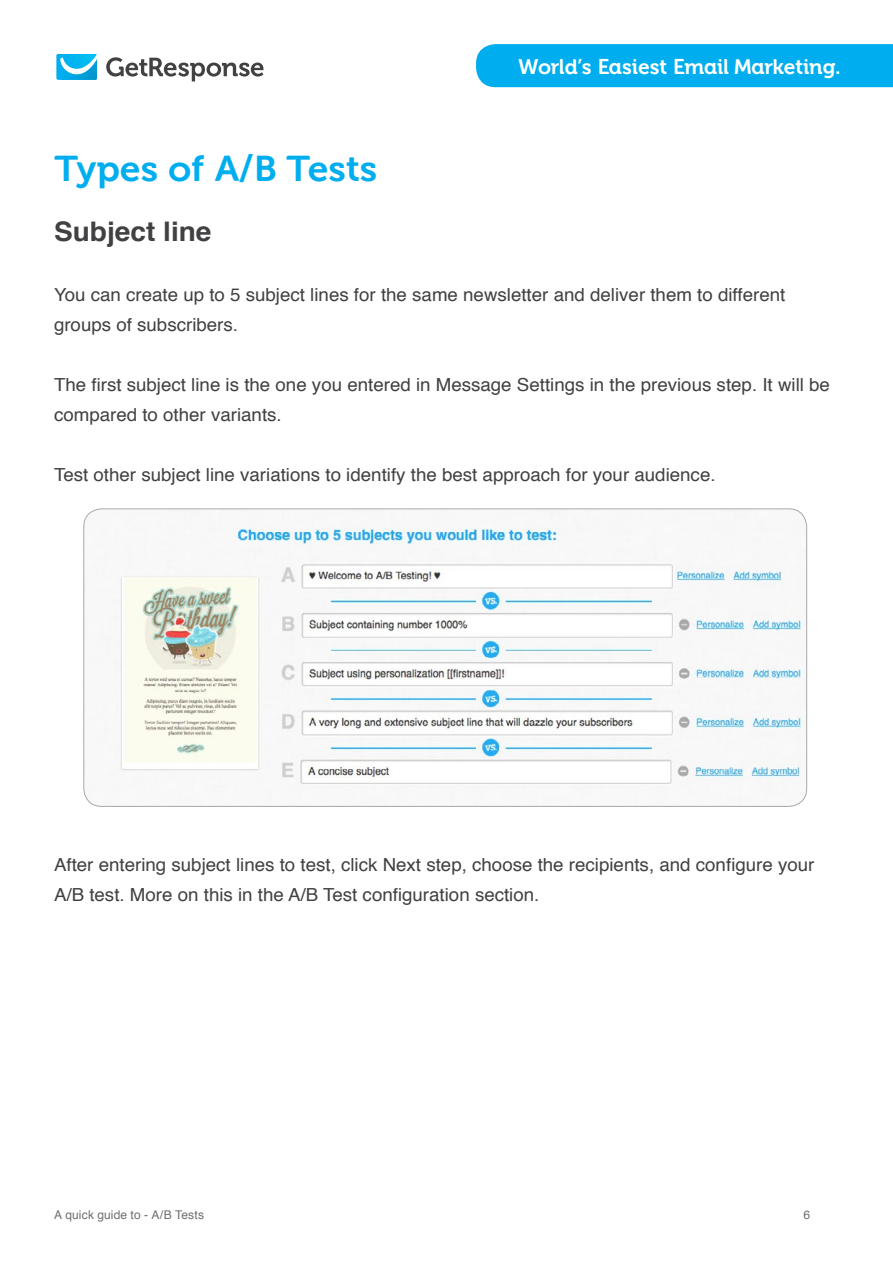
<style>
.page{position:relative;width:893px;height:1263px;background:#fff}
.page>*{position:absolute;margin:0;border:0;box-sizing:border-box;transform-origin:0 0}
.t1{font:36px "Get Response Pro";color:#00aeef;scale:1.04 1}
.t2{font:700 27px "Helvetica";color:#414042;scale:1.04 1}
.t3{font:21px "Get Response Pro";letter-spacing:-.005em;color:#fff}
.t4{font:18px/30px "Helvetica";color:#414042;scale:1.04 1}
.t5{font:12px "Helvetica";letter-spacing:.01em;color:#6d6e71}
</style>
<div class="page">
<div style="left:476px;top:44px;width:417px;height:43px;background:#00aeef"></div>
<svg style="left:106px;top:57px;width:157px;height:24px"></svg>
<div style="left:56px;top:54px;width:41px;height:26px;background:#00aeef;border-radius:2px"></div>
<img style="left:60px;top:74px;width:37px;height:6px">
<img style="left:78px;top:54px;width:19px;height:1px">
<svg style="left:60px;top:55px;width:37px;height:19px"></svg>
<img style="left:84px;top:509px;width:723px;height:297px">
<h1 class="t1" style="left:54px;top:148px;width:312px">Types of A/B Tests</h1>
<h2 class="t2" style="left:54px;top:209px;width:153px">Subject line</h2>
<p class="t3" style="left:519px;top:55px;width:324px">World’s Easiest Email Marketing.</p>
<p class="t4" style="left:54px;top:280px;width:705px">You can create up to 5 subject lines for the same newsletter and deliver them to different groups of subscribers.</p>
<p class="t4" style="left:54px;top:370px;width:748px">The first subject line is the one you entered in Message Settings in the previous step. It will be compared to other variants.</p>
<p class="t4" style="left:54px;top:460px;width:638px">Test other subject line variations to identify the best approach for your audience.</p>
<p class="t4" style="left:54px;top:850px;width:733px">After entering subject lines to test, click Next step, choose the recipients, and configure your<br>A/B test. More on this in the A/B Test configuration section.</p>
<p class="t5" style="left:54px;top:1205px;width:152px">A quick guide to - A/B Tests</p>
<p class="t5" style="left:803px;top:1205px;width:8px">6</p>
</div>
